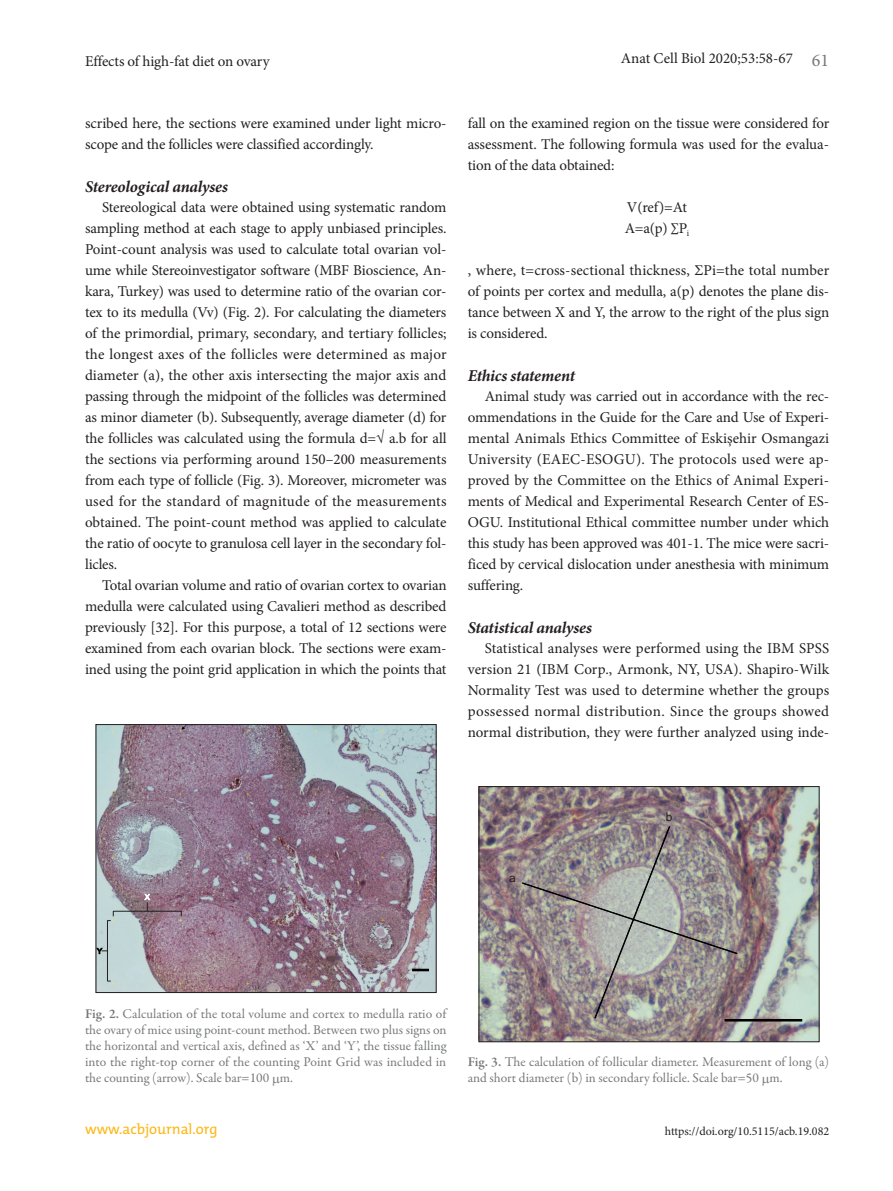
<style>
.page{position:relative;width:893px;height:1191px;background:#fff}
.page>*{position:absolute;margin:0;border:0;box-sizing:border-box;transform-origin:0 0}
._1__제목{font:italic 700 16.5px "Minion Pro";letter-spacing:-.015em;color:#231f20}
.본문{font:15px/21px "Minion Pro";letter-spacing:-.01em;color:#231f20;text-align:justify}
.t1{font:14.7px "The Mix";color:#fcb814}
.그림설명{font:13.5px/16.2px "Garamond Premr Pro";color:#76787b;text-align:justify}
.t2{font:12px "Minion Pro";color:#231f20}
.t3{font:12px "Arial";color:#231f20}
.s1{font-size:18px;color:#76787b}
.s2{font-weight:600}
</style>
<div class="page">
<img style="left:98px;top:726px;width:336px;height:264px">
<hr style="left:412px;top:968px;width:17px;height:3px;background:#000">
<hr style="left:113px;top:910px;width:68px;height:1px;background:#231f20">
<hr style="left:107px;top:920px;width:1px;height:61px;background:#231f20">
<svg style="left:107px;top:911px;width:7px;height:10px"></svg>
<svg style="left:144px;top:893px;width:6px;height:18px"></svg>
<svg style="left:96px;top:948px;width:11px;height:6px"></svg>
<img style="left:481px;top:788px;width:336px;height:252px">
<div style="left:479px;top:786px;width:340px;height:256px;border:1px solid #231f20"></div>
<hr style="left:724px;top:1019px;width:78px;height:2px;background:#000">
<img style="left:521px;top:825px;width:218px;height:195px">
<p class="본문" style="left:85px;top:50px;width:186px">Effects of high-fat diet on ovary</p>
<p class="본문" style="left:85px;top:113px;width:363px">scribed here, the sections were examined under light micro&shy;scope and the follicles were classified accordingly.</p>
<p class="_1__제목" style="left:85px;top:175px;width:144px">Stereological analyses</p>
<p class="본문" style="left:85px;top:197px;width:363px;text-indent:17px">Stereological data were obtained using systematic random sampling method at each stage to apply unbiased principles.<br>Point-count analysis was used to calculate total ovarian vol&shy;ume while Stereoinvestigator software (MBF Bioscience, An&shy;kara, Turkey) was used to determine ratio of the ovarian cor&shy;tex to its medulla (Vv) (Fig. 2). For calculating the diameters of the primordial, primary, secondary, and tertiary follicles; the longest axes of the follicles were determined as major diameter (a), the other axis intersecting the major axis and passing through the midpoint of the follicles was determined as minor diameter (b). Subsequently, average diameter (d) for the follicles was calculated using the formula d=√ a.b for all the sections via performing around 150–200 measurements from each type of follicle (Fig. 3). Moreover, micrometer was used for the standard of magnitude of the measurements obtained. The point-count method was applied to calculate the ratio of oocyte to granulosa cell layer in the secondary fol&shy;licles.</p>
<p class="본문" style="left:85px;top:575px;width:363px;text-indent:17px">Total ovarian volume and ratio of ovarian cortex to ovarian medulla were calculated using Cavalieri method as described previously [32]. For this purpose, a total of 12 sections were examined from each ovarian block. The sections were exam&shy;ined using the point grid application in which the points that</p>
<p class="본문" style="left:621px;top:48px;width:210px">Anat Cell Biol 2020;53:58-67 <span class="s1">61</span></p>
<p class="본문" style="left:468px;top:113px;width:363px">fall on the examined region on the tissue were considered for assessment. The following formula was used for the evalua&shy;tion of the data obtained:</p>
<p class="본문" style="left:627px;top:197px;width:62px">V(ref)=At</p>
<p class="본문" style="left:625px;top:218px;width:66px">A=a(p) ∑P<sub>i</sub></p>
<p class="본문" style="left:468px;top:260px;width:363px">, where, t=cross-sectional thickness, ΣPi=the total number of points per cortex and medulla, a(p) denotes the plane dis&shy;tance between X and Y, the arrow to the right of the plus sign is considered.</p>
<p class="_1__제목" style="left:468px;top:364px;width:109px">Ethics statement</p>
<p class="본문" style="left:468px;top:386px;width:363px;text-indent:17px">Animal study was carried out in accordance with the rec&shy;ommendations in the Guide for the Care and Use of Experi&shy;mental Animals Ethics Committee of Eskişehir Osmangazi University (EAEC-ESOGU). The protocols used were ap&shy;proved by the Committee on the Ethics of Animal Experi&shy;ments of Medical and Experimental Research Center of ES-OGU. Institutional Ethical committee number under which this study has been approved was 401-1. The mice were sacri&shy;ficed by cervical dislocation under anesthesia with minimum suffering.</p>
<p class="_1__제목" style="left:468px;top:616px;width:126px">Statistical analyses</p>
<p class="본문" style="left:468px;top:638px;width:363px;text-indent:17px">Statistical analyses were performed using the IBM SPSS version 21 (IBM Corp., Armonk, NY, USA). Shapiro-Wilk Normality Test was used to determine whether the groups possessed normal distribution. Since the groups showed normal distribution, they were further analyzed using inde-</p>
<p class="t3" style="left:509px;top:870px;width:8px">a</p>
<p class="t3" style="left:666px;top:809px;width:8px">b</p>
<p class="그림설명" style="left:85px;top:1005px;width:363px"><span class="s2">Fig. 2.</span> Calculation of the total volume and cortex to medulla ratio of the ovary of mice using point-count method. Between two plus signs on the horizontal and vertical axis, defined as ‘X’ and ‘Y’, the tissue falling into the right-top corner of the counting Point Grid was included in the counting (arrow). Scale bar=100 m.</p>
<p class="t1" style="left:85px;top:1117px;width:134px">www.acbjournal.org</p>
<p class="그림설명" style="left:468px;top:1054px;width:363px"><span class="s2">Fig. 3.</span> The calculation of follicular diameter. Measurement of long (a) and short diameter (b) in secondary follicle. Scale bar=50 m.</p>
<p class="t2" style="left:665px;top:1123px;width:166px">https://doi.org/10.5115/acb.19.082</p>
</div>
